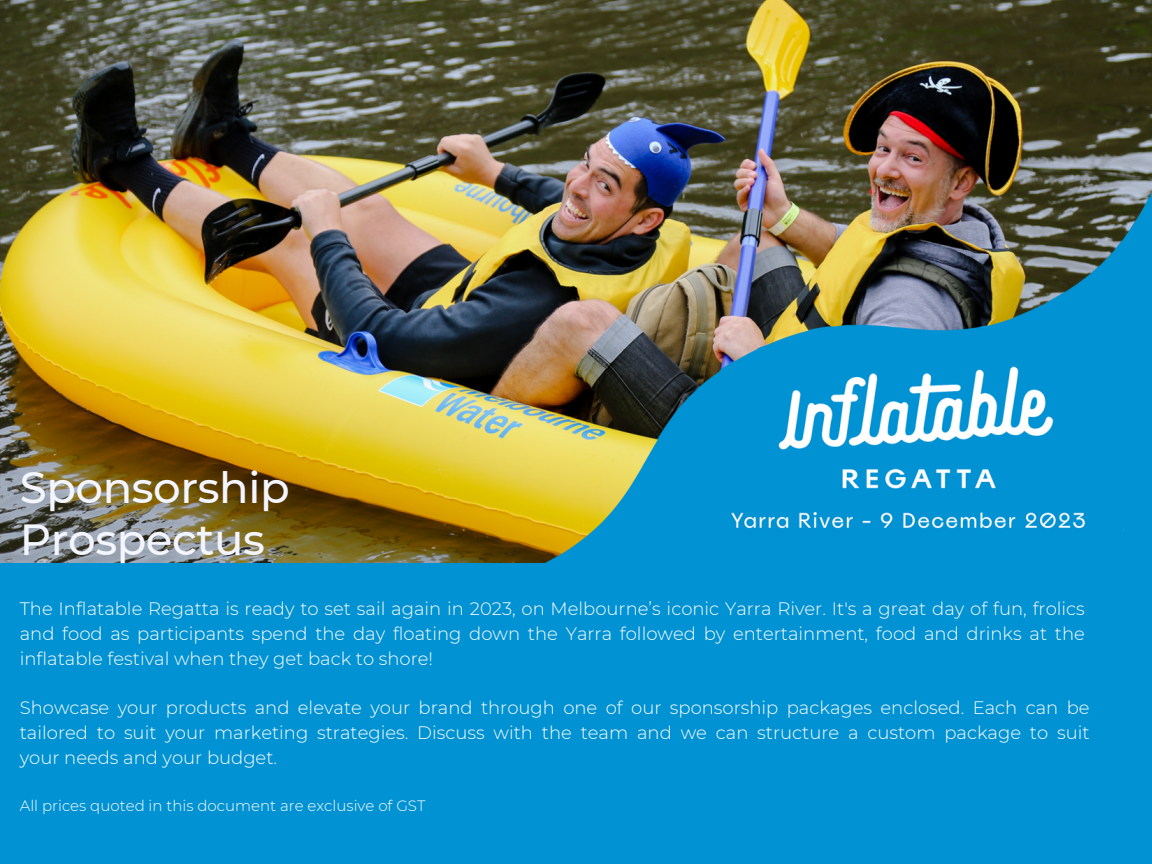
<style>
.page{position:relative;width:1152px;height:864px;background:#0092d3}
.page>*{position:absolute;margin:0;border:0;box-sizing:border-box;transform-origin:0 0}
.t1{font:500 43.5px "Montserrat";letter-spacing:-.01em;color:#f4f6ff}
.t2{font:300 18px/24.8px "Montserrat";color:#fff;text-align:justify}
.t3{font:300 15px "Montserrat";color:#fff}
</style>
<div class="page">
<img style="left:0;top:0;width:1152px;height:562px">
<p class="t1" style="left:20px;top:461px;width:271px">Sponsorship</p>
<p class="t1" style="left:20px;top:513px;width:247px">Prospectus</p>
<p class="t2" style="left:20px;top:596px;width:1067px">The Inflatable Regatta is ready to set sail again in 2023, on Melbourne’s iconic Yarra River. It's a great day of fun, frolics and food as participants spend the day floating down the Yarra followed by entertainment, food and drinks at the inflatable festival when they get back to shore!</p>
<p class="t2" style="left:20px;top:695px;width:1071px">Showcase your products and elevate your brand through one of our sponsorship packages enclosed. Each can be tailored to suit your marketing strategies. Discuss with the team and we can structure a custom package to suit your needs and your budget.</p>
<p class="t3" style="left:20px;top:797px;width:407px">All prices quoted in this document are exclusive of GST</p>
</div>
